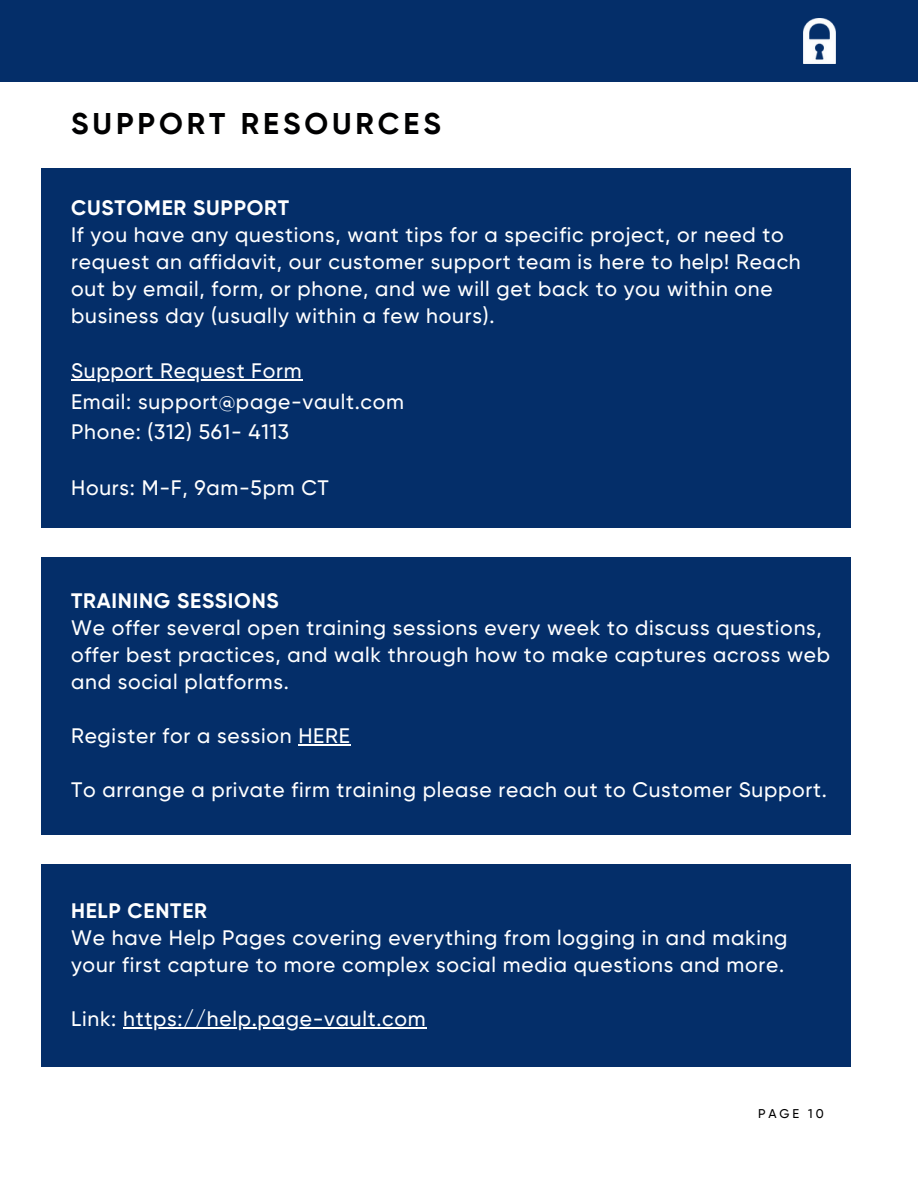
<style>
.page{position:relative;width:918px;height:1188px;background:#fff}
.page>*{position:absolute;margin:0;border:0;box-sizing:border-box;transform-origin:0 0}
.t1{font:700 30px "Gilroy";letter-spacing:.13em;color:#000001}
.t2{font:500 21px/27px "Gilroy";letter-spacing:.035em;color:#fff}
.t3{font:500 12.75px "Gilroy";letter-spacing:.23em;color:#000001}
.s1{font-weight:700}
</style>
<div class="page">
<div style="left:0;top:0;width:918px;height:81px;background:#042e69"></div>
<img style="left:804px;top:18px;width:31px;height:45px">
<div style="left:41px;top:169px;width:810px;height:359px;background:#042e69"></div>
<div style="left:41px;top:864px;width:810px;height:202px;background:#042e69"></div>
<hr style="left:123px;top:1027px;width:303px;height:1px;background:#fff">
<hr style="left:71px;top:379px;width:231px;height:1px;background:#fff">
<div style="left:41px;top:557px;width:810px;height:278px;background:#042e69"></div>
<hr style="left:298px;top:745px;width:53px;height:1px;background:#fff">
<h1 class="t1" style="left:71px;top:105px;width:371px">SUPPORT RESOURCES</h1>
<h2 class="t2" style="left:71px;top:194px;width:731px"><span class="s1">CUSTOMER SUPPORT<br></span>If you have any questions, want tips for a specific project, or need to request an affidavit, our customer support team is here to help! Reach out by email, form, or phone, and we will get back to you within one business day (usually within a few hours).</h2>
<h2 class="t2" style="left:71px;top:356px;width:334px;line-height:30.3px">Support Request Form<br>Email: support@page-vault.com<br>Phone: (312) 561- 4113</h2>
<h2 class="t2" style="left:71px;top:475px;width:259px">Hours: M-F, 9am-5pm CT</h2>
<h2 class="t2" style="left:71px;top:588px;width:761px"><span class="s1">TRAINING SESSIONS<br></span>We offer several open training sessions every week to discuss questions, offer best practices, and walk through how to make captures across web and social platforms.</h2>
<h2 class="t2" style="left:71px;top:723px;width:280px">Register for a session HERE</h2>
<p class="t2" style="left:71px;top:777px;width:757px">To arrange a private firm training please reach out to Customer Support.</p>
<h2 class="t2" style="left:71px;top:897px;width:718px"><span class="s1">HELP CENTER<br></span>We have Help Pages covering everything from logging in and making your first capture to more complex social media questions and more.</h2>
<h2 class="t2" style="left:71px;top:1005px;width:356px">Link: https://help.page-vault.com</h2>
<p class="t3" style="left:758px;top:1106px;width:67px">PAGE 10</p>
</div>
